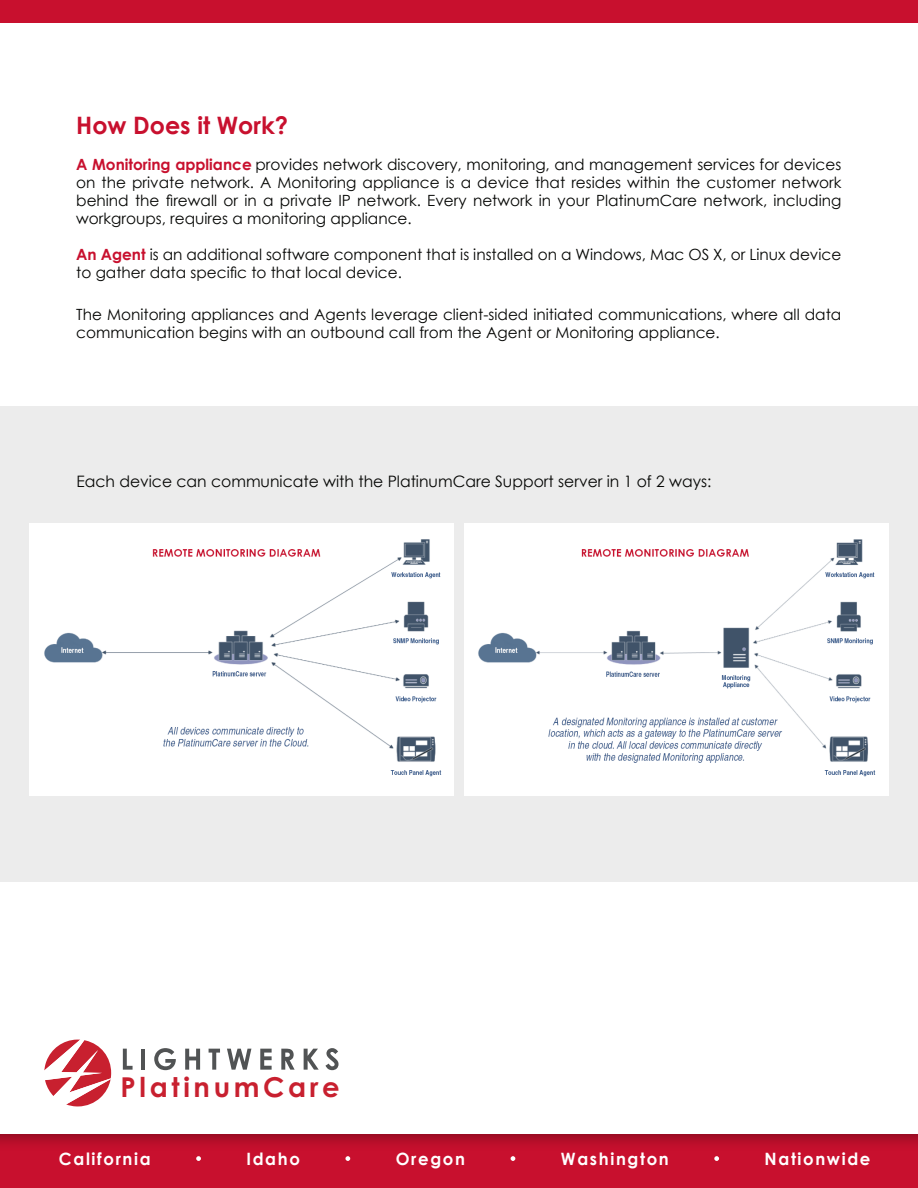
<style>
.page{position:relative;width:918px;height:1188px;background:#fff}
.page>*{position:absolute;margin:0;border:0;box-sizing:border-box;transform-origin:0 0}
.t1{font:700 27.45px "Century Gothic";letter-spacing:.135em;color:#c8202f}
.Heading_2{font:700 24px "Century Gothic";color:#c8102e}
.t2{font:700 16.95px "Century Gothic";letter-spacing:.1em;color:#fff}
.t3{font:15.75px "Century Gothic";color:#040503}
.t4{font:15.45px/18px "Century Gothic";color:#040503}
.s1{font-weight:700;color:#c8102e}
</style>
<div class="page">
<div style="left:0;top:406px;width:918px;height:476px;background:#ececec"></div>
<div style="left:0;top:0;width:918px;height:23px;background:#c8102e"></div>
<div style="left:30px;top:523px;width:424px;height:272px;background:#fff"></div>
<img style="left:44px;top:539px;width:398px;height:238px">
<div style="left:464px;top:523px;width:424px;height:272px;background:#fff"></div>
<img style="left:478px;top:539px;width:398px;height:238px">
<div style="left:0;top:1133px;width:918px;height:55px;background:#231f20;opacity:.62"></div>
<svg style="left:196px;top:1156px;width:5px;height:5px"></svg>
<svg style="left:345px;top:1156px;width:5px;height:5px"></svg>
<svg style="left:511px;top:1156px;width:4px;height:5px"></svg>
<svg style="left:714px;top:1156px;width:5px;height:5px"></svg>
<svg style="left:44px;top:1040px;width:67px;height:66px"></svg>
<svg style="left:123px;top:1049px;width:10px;height:21px"></svg>
<hr style="left:141px;top:1049px;width:4px;height:21px;background:#515354">
<svg style="left:154px;top:1048px;width:22px;height:22px"></svg>
<svg style="left:185px;top:1049px;width:15px;height:21px"></svg>
<svg style="left:209px;top:1049px;width:11px;height:21px"></svg>
<svg style="left:227px;top:1049px;width:24px;height:21px"></svg>
<svg style="left:260px;top:1049px;width:12px;height:21px"></svg>
<svg style="left:281px;top:1049px;width:14px;height:21px"></svg>
<svg style="left:304px;top:1049px;width:15px;height:21px"></svg>
<svg style="left:325px;top:1048px;width:14px;height:22px"></svg>
<p class="Heading_2" style="left:76px;top:107px;width:213px">How Does it Work?</p>
<p class="t4" style="left:76px;top:155px;width:767px;text-align:justify"><span class="s1">A Monitoring appliance</span> provides network discovery, monitoring, and management services for devices on the private network. A Monitoring appliance is a device that resides within the customer network behind the firewall or in a private IP network. Every network in your PlatinumCare network, including workgroups, requires a monitoring appliance.</p>
<p class="t4" style="left:76px;top:245px;width:767px"><span class="s1">An Agent</span> is an additional software component that is installed on a Windows, Mac OS X, or Linux device to gather data specific to that local device.</p>
<p class="t4" style="left:76px;top:305px;width:767px">The Monitoring appliances and Agents leverage client-sided initiated communications, where all data communication begins with an outbound call from the Agent or Monitoring appliance.</p>
<p class="t3" style="left:76px;top:470px;width:637px">Each device can communicate with the PlatinumCare Support server in 1 of 2 ways:</p>
<p class="t1" style="left:121px;top:1066px;width:221px">PlatinumCare</p>
<p class="t2" style="left:59px;top:1146px;width:93px">California</p>
<p class="t2" style="left:247px;top:1146px;width:55px">Idaho</p>
<p class="t2" style="left:396px;top:1146px;width:71px">Oregon</p>
<p class="t2" style="left:561px;top:1146px;width:109px">Washington</p>
<p class="t2" style="left:765px;top:1146px;width:107px">Nationwide</p>
</div>
